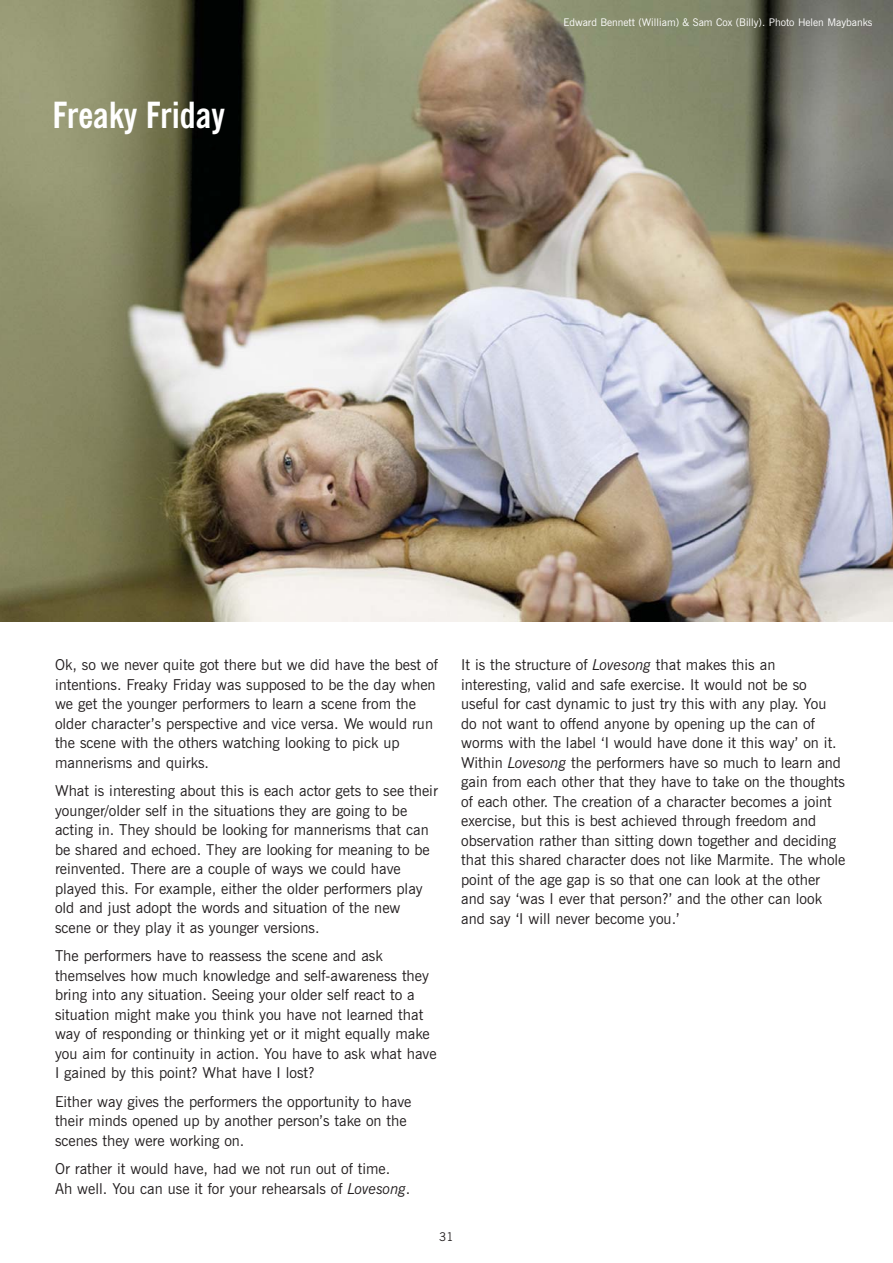
<style>
.page{position:relative;width:893px;height:1263px;background:#fff}
.page>*{position:absolute;margin:0;border:0;box-sizing:border-box;transform-origin:0 0}
.t1{font:700 condensed 36px "News Gothic BT";color:#fff}
.t2{font:15px/19.5px "News Gothic BT";color:#231f20}
.t3{font:12px "News Gothic BT";color:#231f20}
.t4{font:10.5px "News Gothic BT";color:#fff}
.s1{font-style:italic}
</style>
<div class="page">
<img style="left:0;top:1px;width:892px;height:621px">
<h1 class="t1" style="left:53px;top:102px;width:174px">Freaky Friday</h1>
<p class="t4" style="left:563px;top:19px;width:311px">Edward Bennett (William) &amp; Sam Cox (Billy). Photo Helen Maybanks</p>
<p class="t2" style="left:55px;top:657px;width:384px">Ok, so we never quite got there but we did have the best of intentions. Freaky Friday was supposed to be the day when we get the younger performers to learn a scene from the older character’s perspective and vice versa. We would run the scene with the others watching looking to pick up mannerisms and quirks.</p>
<p class="t2" style="left:55px;top:783px;width:384px">What is interesting about this is each actor gets to see their younger/older self in the situations they are going to be acting in. They should be looking for mannerisms that can be shared and echoed. They are looking for meaning to be reinvented. There are a couple of ways we could have played this. For example, either the older performers play old and just adopt the words and situation of the new scene or they play it as younger versions.</p>
<p class="t2" style="left:55px;top:948px;width:383px">The performers have to reassess the scene and ask themselves how much knowledge and self-awareness they bring into any situation. Seeing your older self react to a situation might make you think you have not learned that way of responding or thinking yet or it might equally make you aim for continuity in action. You have to ask what have I gained by this point? What have I lost?</p>
<p class="t2" style="left:55px;top:1093px;width:358px">Either way gives the performers the opportunity to have their minds opened up by another person’s take on the scenes they were working on.</p>
<p class="t2" style="left:55px;top:1161px;width:357px">Or rather it would have, had we not run out of time.<br>Ah well. You can use it for your rehearsals of <span class="s1">Lovesong</span>.</p>
<p class="t2" style="left:461px;top:657px;width:386px">It is the structure of <span class="s1">Lovesong</span> that makes this an interesting, valid and safe exercise. It would not be so useful for cast dynamic to just try this with any play. You do not want to offend anyone by opening up the can of worms with the label ‘I would have done it this way’ on it.<br>Within <span class="s1">Lovesong</span> the performers have so much to learn and gain from each other that they have to take on the thoughts of each other. The creation of a character becomes a joint exercise, but this is best achieved through freedom and observation rather than sitting down together and deciding that this shared character does not like Marmite. The whole point of the age gap is so that one can look at the other and say ‘was I ever that person?’ and the other can look and say ‘I will never become you.’</p>
<p class="t3" style="left:439px;top:1232px;width:16px">31</p>
</div>
